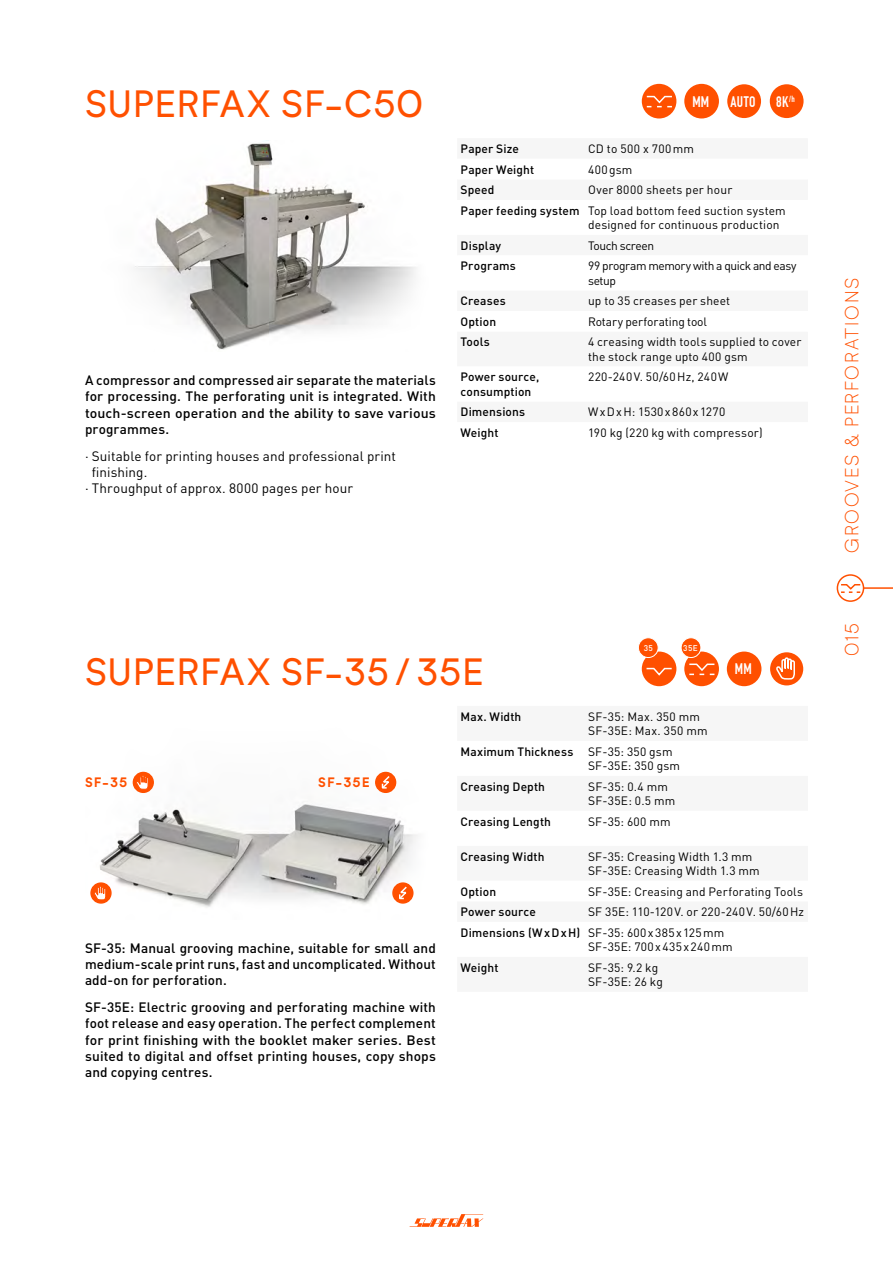
<style>
.page{position:relative;width:893px;height:1263px;background:#fff}
.page>*{position:absolute;margin:0;border:0;box-sizing:border-box;transform-origin:0 0}
.t1{font:500 37.5px "Formatif Std";letter-spacing:.02em;color:#ff5000}
.t2{font:300 18.75px "Formatif Std";letter-spacing:.09em;color:#ff5000}
.t3{font:700 15px "DIN Condensed";letter-spacing:.01em;color:#fff}
.t4{font:500 13.5px/16.2px "DIN Pro";letter-spacing:.01em;color:#000;text-align:justify}
.t5{font:13.5px "DIN Pro";letter-spacing:.005em;color:#000}
.t6{font:700 13.5px "Formatif Std";letter-spacing:.08em;color:#ff5000}
.t7{font:12px/14.4px "DIN Pro";letter-spacing:.015em;color:#000}
.t8{font:500 12px/14.4px "DIN Pro";letter-spacing:.01em;color:#000}
.t9{font:12px/14.4px "DIN Pro";letter-spacing:-.03em;color:#000}
.t10{font:12px "DIN Pro";letter-spacing:-.01em;color:#000}
.t11{font:12px "DIN Pro";letter-spacing:.035em;color:#000}
.t12{font:12px "DIN Pro";letter-spacing:.075em;color:#000}
.t13{font:12px "DIN Pro";letter-spacing:-.035em;color:#000}
.t14{font:500 8.25px "DIN Pro";color:#fff}
.s1{font-weight:500}
</style>
<div class="page">
<img style="left:135px;top:140px;width:281px;height:210px">
<img style="left:90px;top:771px;width:328px;height:137px">
<div style="left:837px;top:574px;width:27px;height:28px;border:2px solid #ff5000;border-radius:50%"></div>
<svg style="left:839px;top:583px;width:23px;height:10px"></svg>
<hr style="left:865px;top:587px;width:28px;height:2px;background:#ff5000">
<svg style="left:409px;top:1214px;width:74px;height:13px"></svg>
<div style="left:642px;top:84px;width:34px;height:34px;background:#ff5000;border-radius:50%"></div>
<svg style="left:646px;top:95px;width:26px;height:12px"></svg>
<div style="left:684px;top:84px;width:35px;height:34px;background:#ff5000;border-radius:50%"></div>
<div style="left:727px;top:84px;width:34px;height:34px;background:#ff5000;border-radius:50%"></div>
<div style="left:770px;top:84px;width:34px;height:34px;background:#ff5000;border-radius:50%"></div>
<div style="left:642px;top:651px;width:34px;height:35px;background:#ff5000;border-radius:50%"></div>
<svg style="left:646px;top:667px;width:26px;height:9px"></svg>
<div style="left:684px;top:651px;width:35px;height:35px;background:#ff5000;border-radius:50%"></div>
<svg style="left:689px;top:663px;width:26px;height:12px"></svg>
<div style="left:727px;top:651px;width:34px;height:35px;background:#ff5000;border-radius:50%"></div>
<div style="left:770px;top:652px;width:33px;height:33px;background:#ff5000;border-radius:50%"></div>
<svg style="left:776px;top:657px;width:19px;height:23px"></svg>
<div style="left:681px;top:638px;width:20px;height:19px;background:#ff5000;border-radius:50%"></div>
<div style="left:681px;top:637px;width:20px;height:21px;border:1px solid #fff;border-radius:50%"></div>
<div style="left:638px;top:638px;width:20px;height:19px;background:#ff5000;border-radius:50%"></div>
<div style="left:638px;top:637px;width:20px;height:21px;border:1px solid #fff;border-radius:50%"></div>
<div style="left:91px;top:883px;width:20px;height:20px;background:#ff5000;border-radius:50%"></div>
<div style="left:90px;top:882px;width:22px;height:22px;border:2px solid #ff5000;border-radius:50%"></div>
<svg style="left:94px;top:886px;width:12px;height:14px"></svg>
<div style="left:393px;top:883px;width:20px;height:20px;background:#ff5000;border-radius:50%"></div>
<div style="left:392px;top:882px;width:22px;height:22px;border:2px solid #ff5000;border-radius:50%"></div>
<svg style="left:397px;top:885px;width:12px;height:15px"></svg>
<div style="left:133px;top:772px;width:20px;height:20px;background:#ff5000;border-radius:50%"></div>
<div style="left:133px;top:772px;width:21px;height:21px;border:2px solid #ff5000;border-radius:50%"></div>
<svg style="left:136px;top:775px;width:13px;height:15px"></svg>
<div style="left:376px;top:772px;width:20px;height:20px;background:#ff5000;border-radius:50%"></div>
<div style="left:375px;top:772px;width:21px;height:21px;border:2px solid #ff5000;border-radius:50%"></div>
<svg style="left:380px;top:775px;width:12px;height:14px"></svg>
<h1 class="t1" style="left:85px;top:80px;width:340px">SUPERFAX SF-C50</h1>
<p class="t4" style="left:85px;top:372px;width:352px">A compressor and compressed air separate the materials for processing. The perforating unit is integrated. With touch-screen operation and the ability to save various programmes.</p>
<p class="t5" style="left:85px;top:446px;width:312px">· Suitable for printing houses and professional print</p>
<p class="t5" style="left:92px;top:463px;width:57px">finishing.</p>
<p class="t5" style="left:85px;top:479px;width:269px">· Throughput of approx. 8000 pages per hour</p>
<p class="t3" style="left:692px;top:96px;width:18px">MM</p>
<p class="t3" style="left:731px;top:96px;width:26px">AUTO</p>
<p class="t3" style="left:776px;top:96px;width:20px">8K<sup>/h</sup></p>
<p class="t8" style="left:460px;top:141px;width:60px">Paper Size</p>
<p class="t7" style="left:588px;top:141px;width:107px">CD to 500 x 700mm</p>
<p class="t8" style="left:460px;top:162px;width:75px">Paper Weight</p>
<p class="t7" style="left:588px;top:162px;width:46px">400gsm</p>
<p class="t8" style="left:460px;top:182px;width:35px">Speed</p>
<p class="t7" style="left:460px;top:179px;width:327px;line-height:20.5px;text-indent:128px">Over 8000 sheets per hour<br><span class="s1">Paper feeding system</span> Top load bottom feed suction system</p>
<p class="t7" style="left:588px;top:217px;width:193px">designed for continuous production</p>
<p class="t8" style="left:460px;top:238px;width:42px">Display</p>
<p class="t13" style="left:588px;top:237px;width:68px">Touch screen</p>
<p class="t8" style="left:460px;top:258px;width:57px">Programs</p>
<p class="t9" style="left:588px;top:258px;width:210px">99 program memory with a quick and easy setup</p>
<p class="t8" style="left:460px;top:293px;width:47px">Creases</p>
<p class="t7" style="left:588px;top:293px;width:144px">up to 35 creases per sheet</p>
<p class="t8" style="left:460px;top:314px;width:37px">Option</p>
<p class="t10" style="left:588px;top:313px;width:121px">Rotary perforating tool</p>
<p class="t8" style="left:460px;top:334px;width:31px">Tools</p>
<p class="t7" style="left:588px;top:334px;width:215px">4 creasing width tools supplied to cover the stock range upto 400 gsm</p>
<p class="t8" style="left:460px;top:369px;width:80px">Power source, consumption</p>
<p class="t7" style="left:588px;top:369px;width:142px">220-240V. 50/60Hz, 240W</p>
<p class="t8" style="left:460px;top:404px;width:66px">Dimensions</p>
<p class="t12" style="left:588px;top:404px;width:139px">WxDxH: 1530x860x1270</p>
<p class="t8" style="left:460px;top:425px;width:39px">Weight</p>
<p class="t7" style="left:588px;top:425px;width:176px">190 kg (220 kg with compressor)</p>
<p class="t14" style="left:644px;top:642px;width:11px">35</p>
<p class="t14" style="left:683px;top:642px;width:16px">35E</p>
<h1 class="t1" style="left:85px;top:648px;width:400px">SUPERFAX SF-35 / 35E</h1>
<p class="t3" style="left:735px;top:663px;width:18px">MM</p>
<p class="t6" style="left:85px;top:773px;width:44px">SF-35</p>
<p class="t6" style="left:318px;top:773px;width:53px">SF-35E</p>
<p class="t4" style="left:85px;top:939px;width:352px">SF-35: Manual grooving machine, suitable for small and medium-scale print runs, fast and uncomplicated. Without add-on for perforation.</p>
<p class="t4" style="left:85px;top:998px;width:352px">SF-35E: Electric grooving and perforating machine with foot release and easy operation. The perfect complement for print finishing with the booklet maker series. Best suited to digital and offset printing houses, copy shops and copying centres.</p>
<p class="t8" style="left:460px;top:709px;width:62px">Max. Width</p>
<p class="t7" style="left:588px;top:709px;width:121px">SF-35: Max. 350 mm<br>SF-35E: Max. 350 mm</p>
<p class="t7" style="left:588px;top:744px;width:93px;text-indent:-128px"><span class="s1">Maximum Thickness</span> SF-35: 350 gsm<br>SF-35E: 350 gsm</p>
<p class="t8" style="left:460px;top:779px;width:86px">Creasing Depth</p>
<p class="t7" style="left:588px;top:779px;width:89px">SF-35: 0.4 mm<br>SF-35E: 0.5 mm</p>
<p class="t8" style="left:460px;top:814px;width:92px">Creasing Length</p>
<p class="t7" style="left:588px;top:814px;width:84px">SF-35: 600 mm</p>
<p class="t8" style="left:460px;top:849px;width:85px">Creasing Width</p>
<p class="t7" style="left:588px;top:849px;width:173px">SF-35: Creasing Width 1.3 mm<br>SF-35E: Creasing Width 1.3 mm</p>
<p class="t8" style="left:460px;top:884px;width:37px">Option</p>
<p class="t7" style="left:588px;top:884px;width:217px">SF-35E: Creasing and Perforating Tools</p>
<p class="t8" style="left:460px;top:904px;width:77px">Power source</p>
<p class="t7" style="left:461px;top:901px;width:345px;line-height:20.5px;text-indent:128px">SF 35E: 110-120V. or 220-240V. 50/60Hz<br><span class="s1">Dimensions (WxDxH)</span> SF-35: 600x385x125mm</p>
<p class="t11" style="left:588px;top:939px;width:146px">SF-35E: 700x435x240mm</p>
<p class="t8" style="left:461px;top:960px;width:39px">Weight</p>
<p class="t7" style="left:588px;top:960px;width:76px">SF-35: 9.2 kg<br>SF-35E: 26 kg</p>
<h2 class="t2" style="left:840px;top:553px;width:277px;rotate:-90deg">GROOVES &amp; PERFORATIONS</h2>
<h2 class="t2" style="left:840px;top:656px;width:34px;rotate:-90deg">015</h2>
</div>
